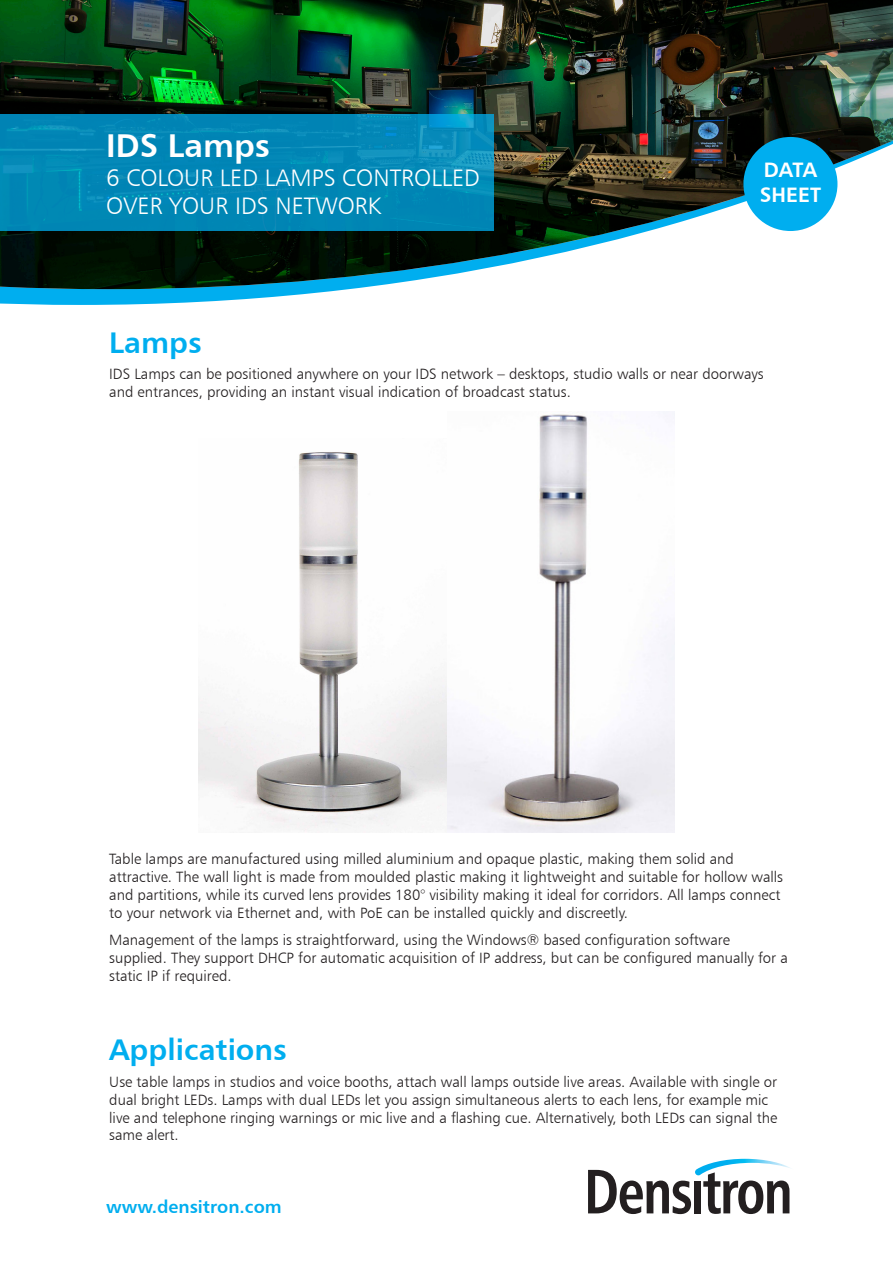
<style>
.page{position:relative;width:893px;height:1263px;background:#fff}
.page>*{position:absolute;margin:0;border:0;box-sizing:border-box;transform-origin:0 0}
.t1{font:33px "Humanist 777 BT Bold B";color:#fff}
.t2{font:29.85px "Humanist 777 BT Bold B";color:#00aeef}
.t3{font:23.85px/28.7px "Humanist 777 BT Light B";color:#fff}
.t4{font:20.85px "Humanist 777 BT Bold B";color:#fff}
.t5{font:18px "Humanist 777 BT Bold B";color:#00aeef}
.t6{font:15px/18px "Humanist 777 BT Light B";color:#231f20}
</style>
<div class="page">
<svg style="left:0;top:289px;width:350px;height:16px;fill:#00aeef"></svg>
<img style="left:0;top:0;width:893px;height:289px">
<svg style="left:588px;top:1159px;width:202px;height:55px"></svg>
<div style="left:743px;top:137px;width:94px;height:94px;background:#00aeef;border-radius:50%"></div>
<svg style="left:0;top:115px;width:493px;height:116px;background:#0288b6"></svg>
<img style="left:199px;top:452px;width:249px;height:380px">
<img style="left:448px;top:413px;width:227px;height:419px">
<p class="t1" style="left:106px;top:125px;width:165px">IDS Lamps</p>
<p class="t3" style="left:106px;top:163px;width:375px">6 COLOUR LED LAMPS CONTROLLED<br>OVER YOUR IDS NETWORK</p>
<p class="t4" style="left:764px;top:157px;width:55px">DATA</p>
<p class="t4" style="left:760px;top:182px;width:63px">SHEET</p>
<p class="t2" style="left:109px;top:323px;width:94px">Lamps</p>
<p class="t6" style="left:109px;top:365px;width:656px">IDS Lamps can be positioned anywhere on your IDS network – desktops, studio walls or near doorways and entrances, providing an instant visual indication of broadcast status.</p>
<p class="t6" style="left:109px;top:850px;width:675px">Table lamps are manufactured using milled aluminium and opaque plastic, making them solid and attractive. The wall light is made from moulded plastic making it lightweight and suitable for hollow walls and partitions, while its curved lens provides 180° visibility making it ideal for corridors. All lamps connect to your network via Ethernet and, with PoE can be installed quickly and discreetly.</p>
<p class="t6" style="left:109px;top:930px;width:680px">Management of the lamps is straightforward, using the Windows® based configuration software supplied. They support DHCP for automatic acquisition of IP address, but can be configured manually for a static IP if required.</p>
<p class="t2" style="left:109px;top:1031px;width:179px">Applications</p>
<p class="t6" style="left:109px;top:1072px;width:670px">Use table lamps in studios and voice booths, attach wall lamps outside live areas. Available with single or dual bright LEDs. Lamps with dual LEDs let you assign simultaneous alerts to each lens, for example mic live and telephone ringing warnings or mic live and a flashing cue. Alternatively, both LEDs can signal the same alert.</p>
<p class="t5" style="left:106px;top:1195px;width:177px">www.densitron.com</p>
</div>
